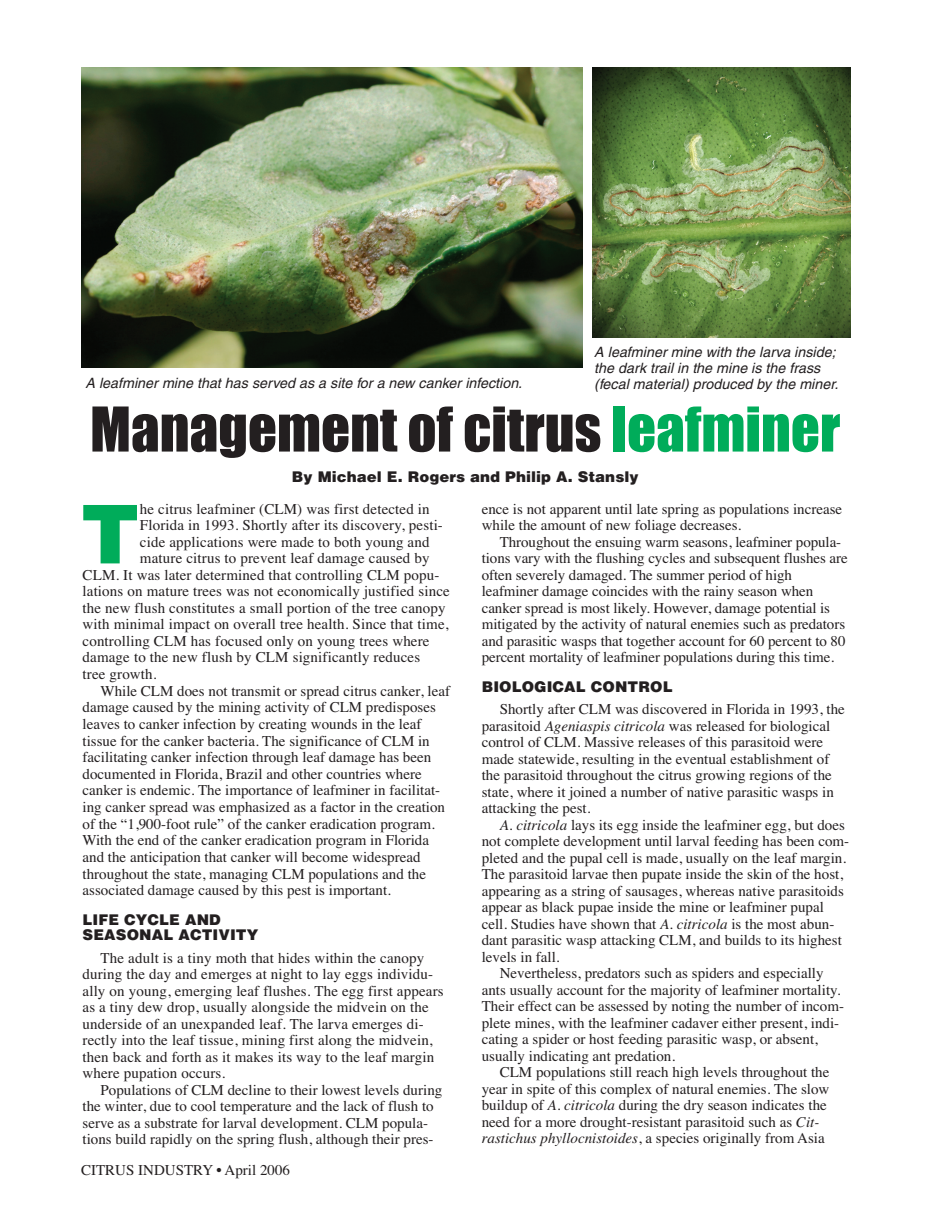
<style>
.page{position:relative;width:932px;height:1215px;background:#fff}
.page>*{position:absolute;margin:0;border:0;box-sizing:border-box;transform-origin:0 0}
.t1{font:900 82.5px "Helvetica";color:#00ac5a}
.t2{font:57px "Impact";color:#231f20}
.t3{font:15px/16.5px "Times";color:#231f20}
.t4{font:900 15px/15.8px "Helvetica";color:#231f20}
.t5{font:italic 14.25px/15.8px "Helvetica";letter-spacing:.005em;color:#231f20}
.s1{color:#00ac5a}
.s2{font-style:italic}
</style>
<div class="page">
<img style="left:81px;top:68px;width:501px;height:299px">
<img style="left:592px;top:68px;width:258px;height:269px">
<p class="t5" style="left:594px;top:346px;width:245px">A leafminer mine with the larva inside; the dark trail in the mine is the frass (fecal material) produced by the miner.</p>
<h2 class="t2" style="left:90px;top:399px;width:751px">Management of citrus <span class="s1">leafminer</span></h2>
<p class="t4" style="left:292px;top:469px;width:348px">By Michael E. Rogers and Philip A. Stansly</p>
<p class="t5" style="left:86px;top:377px;width:438px">A leafminer mine that has served as a site for a new canker infection.</p>
<h1 class="t1" style="left:80px;top:487px;width:61px">T</h1>
<p class="t3" style="left:140px;top:501px;width:291px">he citrus leafminer (CLM) was first detected in</p>
<p class="t3" style="left:140px;top:517px;width:304px">Florida in 1993. Shortly after its discovery, pesti-</p>
<p class="t3" style="left:140px;top:534px;width:291px">cide applications were made to both young and</p>
<p class="t3" style="left:140px;top:550px;width:291px">mature citrus to prevent leaf damage caused by</p>
<p class="t3" style="left:82px;top:567px;width:358px">CLM. It was later determined that controlling CLM popu-</p>
<p class="t3" style="left:82px;top:583px;width:369px">lations on mature trees was not economically justified since</p>
<p class="t3" style="left:82px;top:600px;width:364px">the new flush constitutes a small portion of the tree canopy</p>
<p class="t3" style="left:83px;top:616px;width:367px">with minimal impact on overall tree health. Since that time,</p>
<p class="t3" style="left:82px;top:633px;width:348px">controlling CLM has focused only on young trees where</p>
<p class="t3" style="left:82px;top:649px;width:339px">damage to the new flush by CLM significantly reduces</p>
<p class="t3" style="left:82px;top:666px;width:76px">tree growth.</p>
<p class="t3" style="left:100px;top:682px;width:351px">While CLM does not transmit or spread citrus canker, leaf</p>
<p class="t3" style="left:82px;top:699px;width:355px">damage caused by the mining activity of CLM predisposes</p>
<p class="t3" style="left:82px;top:715px;width:340px">leaves to canker infection by creating wounds in the leaf</p>
<p class="t3" style="left:82px;top:732px;width:349px">tissue for the canker bacteria. The significance of CLM in</p>
<p class="t3" style="left:82px;top:749px;width:350px">facilitating canker infection through leaf damage has been</p>
<p class="t3" style="left:82px;top:765px;width:341px">documented in Florida, Brazil and other countries where</p>
<p class="t3" style="left:82px;top:782px;width:359px">canker is endemic. The importance of leafminer in facilitat-</p>
<p class="t3" style="left:82px;top:799px;width:364px">ing canker spread was emphasized as a factor in the creation</p>
<p class="t3" style="left:82px;top:815px;width:354px">of the “1,900-foot rule” of the canker eradication program.</p>
<p class="t3" style="left:82px;top:832px;width:348px">With the end of the canker eradication program in Florida</p>
<p class="t3" style="left:82px;top:849px;width:339px">and the anticipation that canker will become widespread</p>
<p class="t3" style="left:82px;top:865px;width:345px">throughout the state, managing CLM populations and the</p>
<p class="t3" style="left:82px;top:882px;width:310px">associated damage caused by this pest is important.</p>
<p class="t4" style="left:82px;top:912px;width:177px">LIFE CYCLE AND<br>SEASONAL ACTIVITY</p>
<p class="t3" style="left:82px;top:949px;width:362px;text-indent:18px">The adult is a tiny moth that hides within the canopy during the day and emerges at night to lay eggs individu&shy;ally on young, emerging leaf flushes. The egg first appears as a tiny dew drop, usually alongside the midvein on the underside of an unexpanded leaf. The larva emerges di&shy;rectly into the leaf tissue, mining first along the midvein, then back and forth as it makes its way to the leaf margin where pupation occurs.</p>
<p class="t3" style="left:82px;top:1081px;width:361px;text-indent:18px">Populations of CLM decline to their lowest levels during the winter, due to cool temperature and the lack of flush to serve as a substrate for larval development. CLM popula&shy;tions build rapidly on the spring flush, although their pres-</p>
<p class="t3" style="left:81px;top:1161px;width:210px">CITRUS INDUSTRY • April 2006</p>
<p class="t3" style="left:481px;top:501px;width:362px">ence is not apparent until late spring as populations increase while the amount of new foliage decreases.</p>
<p class="t3" style="left:481px;top:534px;width:367px;text-indent:18px">Throughout the ensuing warm seasons, leafminer popula&shy;tions vary with the flushing cycles and subsequent flushes are often severely damaged. The summer period of high leafminer damage coincides with the rainy season when canker spread is most likely. However, damage potential is mitigated by the activity of natural enemies such as predators and parasitic wasps that together account for 60 percent to 80 percent mortality of leafminer populations during this time.</p>
<p class="t4" style="left:481px;top:679px;width:192px">BIOLOGICAL CONTROL</p>
<p class="t3" style="left:481px;top:701px;width:364px;text-indent:18px">Shortly after CLM was discovered in Florida in 1993, the parasitoid <span class="s2">Ageniaspis citricola</span> was released for biological control of CLM. Massive releases of this parasitoid were made statewide, resulting in the eventual establishment of the parasitoid throughout the citrus growing regions of the state, where it joined a number of native parasitic wasps in attacking the pest.</p>
<p class="t3" style="left:499px;top:816px;width:346px"><span class="s2">A. citricola</span> lays its egg inside the leafminer egg, but does</p>
<p class="t3" style="left:481px;top:833px;width:369px">not complete development until larval feeding has been com-</p>
<p class="t3" style="left:481px;top:849px;width:366px">pleted and the pupal cell is made, usually on the leaf margin.</p>
<p class="t3" style="left:481px;top:866px;width:363px">The parasitoid larvae then pupate inside the skin of the host,</p>
<p class="t3" style="left:481px;top:882px;width:363px">appearing as a string of sausages, whereas native parasitoids</p>
<p class="t3" style="left:481px;top:899px;width:343px">appear as black pupae inside the mine or leafminer pupal</p>
<p class="t3" style="left:481px;top:915px;width:354px">cell. Studies have shown that <span class="s2">A. citricola</span> is the most abun-</p>
<p class="t3" style="left:481px;top:932px;width:361px">dant parasitic wasp attacking CLM, and builds to its highest</p>
<p class="t3" style="left:481px;top:948px;width:79px">levels in fall.</p>
<p class="t3" style="left:499px;top:965px;width:325px">Nevertheless, predators such as spiders and especially</p>
<p class="t3" style="left:481px;top:981px;width:360px">ants usually account for the majority of leafminer mortality.</p>
<p class="t3" style="left:481px;top:998px;width:364px">Their effect can be assessed by noting the number of incom-</p>
<p class="t3" style="left:481px;top:1014px;width:359px">plete mines, with the leafminer cadaver either present, indi-</p>
<p class="t3" style="left:481px;top:1031px;width:338px">cating a spider or host feeding parasitic wasp, or absent,</p>
<p class="t3" style="left:481px;top:1047px;width:195px">usually indicating ant predation.</p>
<p class="t3" style="left:499px;top:1064px;width:331px">CLM populations still reach high levels throughout the</p>
<p class="t3" style="left:481px;top:1080px;width:349px">year in spite of this complex of natural enemies. The slow</p>
<p class="t3" style="left:481px;top:1097px;width:346px">buildup of <span class="s2">A. citricola</span> during the dry season indicates the</p>
<p class="t3" style="left:481px;top:1113px;width:339px">need for a more drought-resistant parasitoid such as <span class="s2">Cit-</span></p>
<p class="t3" style="left:481px;top:1130px;width:344px"><span class="s2">rastichus phyllocnistoides</span>, a species originally from Asia</p>
</div>
